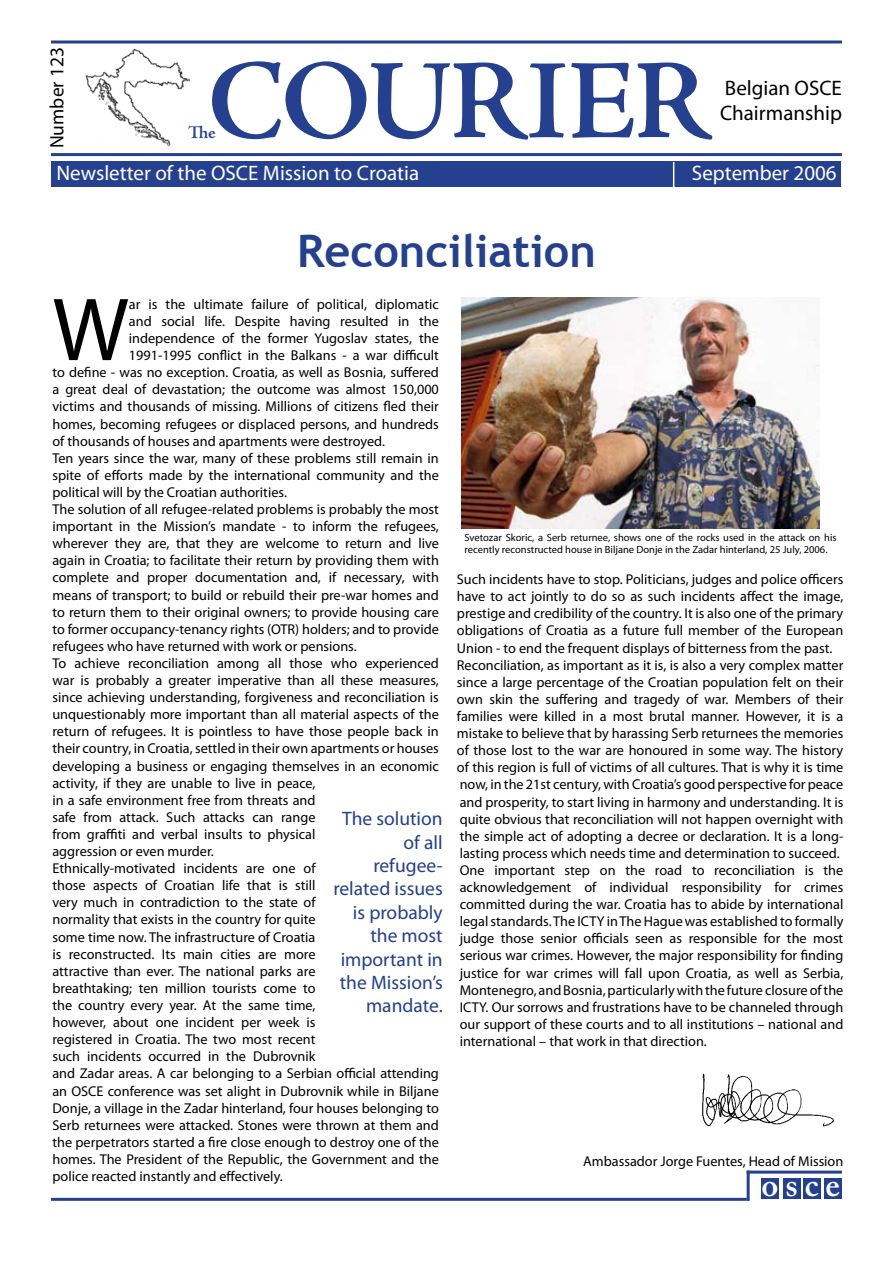
<style>
.page{position:relative;width:893px;height:1263px;background:#fff}
.page>*{position:absolute;margin:0;border:0;box-sizing:border-box;transform-origin:0 0}
.t1{font:600 114px "Adobe Jenson Pro";letter-spacing:-.03em;color:#24408f}
.t2{font:90.3px "Myriad Pro";color:#000}
.t3{font:700 45px "Trebuchet MS";color:#24408f}
.t4{font:600 33.3px "Adobe Caslon Pro";color:#fff}
.t5{font:21px "Myriad Pro";color:#fff}
.t6{font:21px/25.2px "Myriad Pro";color:#000}
.t7{font:19.5px/23.4px "Myriad Pro";color:#24408f;text-align:right}
.t8{font:19.5px "Myriad Pro";color:#000}
.t9{font:600 18px "Adobe Jenson Pro";color:#24408f}
.t10{font:14.25px/17.1px "Myriad Pro";color:#000}
.t11{font:10.5px/12.6px "Myriad Pro";color:#000}
</style>
<div class="page">
<img style="left:85px;top:50px;width:104px;height:97px">
<hr style="left:51px;top:1198px;width:696px;height:3px;background:#24408f">
<img style="left:462px;top:298px;width:357px;height:230px">
<hr style="left:51px;top:153px;width:791px;height:3px;background:#24408f">
<svg style="left:51px;top:40px;width:791px;height:4px;background:#5a6faa"></svg>
<div style="left:52px;top:162px;width:789px;height:25px;background:#24408f"></div>
<svg style="left:673px;top:162px;width:1px;height:25px"></svg>
<div style="left:783px;top:1179px;width:17px;height:20px;background:#24408f"></div>
<div style="left:804px;top:1179px;width:17px;height:20px;background:#24408f"></div>
<div style="left:825px;top:1179px;width:17px;height:20px;background:#24408f"></div>
<div style="left:761px;top:1179px;width:17px;height:20px;background:#24408f"></div>
<hr style="left:747px;top:1170px;width:3px;height:31px;background:#24408f">
<hr style="left:747px;top:1170px;width:95px;height:3px;background:#24408f">
<img style="left:702px;top:1073px;width:132px;height:54px">
<h3 class="t8" style="left:45px;top:148px;width:103px;rotate:-90deg">Number 123</h3>
<h3 class="t5" style="left:56px;top:160px;width:364px">Newsletter of the OSCE Mission to Croatia</h3>
<h3 class="t5" style="left:692px;top:160px;width:146px">September 2006</h3>
<h1 class="t1" style="left:207px;top:37px;width:504px">COURIER</h1>
<h3 class="t6" style="left:720px;top:75px;width:123px">Belgian OSCE<br>Chairmanship</h3>
<p class="t9" style="left:188px;top:123px;width:29px">The</p>
<h3 class="t3" style="left:297px;top:223px;width:300px">Reconciliation</h3>
<h2 class="t2" style="left:52px;top:274px;width:78px">W</h2>
<p class="t10" style="left:129px;top:295px;width:311px">ar is the ultimate failure of political, diplomatic</p>
<p class="t10" style="left:129px;top:312px;width:311px">and social life. Despite having resulted in the</p>
<p class="t10" style="left:129px;top:329px;width:311px">independence of the former Yugoslav states, the</p>
<p class="t10" style="left:129px;top:347px;width:312px">1991-1995 conflict in the Balkans - a war difficult</p>
<p class="t10" style="left:52px;top:364px;width:388px">to define - was no exception. Croatia, as well as Bosnia, suffered</p>
<p class="t10" style="left:52px;top:381px;width:388px">a great deal of devastation; the outcome was almost 150,000</p>
<p class="t10" style="left:52px;top:398px;width:388px">victims and thousands of missing. Millions of citizens fled their</p>
<p class="t10" style="left:52px;top:415px;width:388px">homes, becoming refugees or displaced persons, and hundreds</p>
<p class="t10" style="left:52px;top:432px;width:334px">of thousands of houses and apartments were destroyed.</p>
<p class="t10" style="left:52px;top:449px;width:388px">Ten years since the war, many of these problems still remain in</p>
<p class="t10" style="left:52px;top:466px;width:388px">spite of efforts made by the international community and the</p>
<p class="t10" style="left:52px;top:483px;width:236px">political will by the Croatian authorities.</p>
<p class="t10" style="left:52px;top:500px;width:388px">The solution of all refugee-related problems is probably the most</p>
<p class="t10" style="left:52px;top:518px;width:388px">important in the Mission’s mandate - to inform the refugees,</p>
<p class="t10" style="left:52px;top:535px;width:388px">wherever they are, that they are welcome to return and live</p>
<p class="t10" style="left:52px;top:552px;width:388px">again in Croatia; to facilitate their return by providing them with</p>
<p class="t10" style="left:52px;top:569px;width:388px">complete and proper documentation and, if necessary, with</p>
<p class="t10" style="left:52px;top:586px;width:388px">means of transport; to build or rebuild their pre-war homes and</p>
<p class="t10" style="left:52px;top:603px;width:388px">to return them to their original owners; to provide housing care</p>
<p class="t10" style="left:52px;top:620px;width:388px">to former occupancy-tenancy rights (OTR) holders; and to provide</p>
<p class="t10" style="left:52px;top:637px;width:306px">refugees who have returned with work or pensions.</p>
<p class="t10" style="left:52px;top:654px;width:388px">To achieve reconciliation among all those who experienced</p>
<p class="t10" style="left:52px;top:671px;width:388px">war is probably a greater imperative than all these measures,</p>
<p class="t10" style="left:52px;top:689px;width:388px">since achieving understanding, forgiveness and reconciliation is</p>
<p class="t10" style="left:52px;top:706px;width:388px">unquestionably more important than all material aspects of the</p>
<p class="t10" style="left:52px;top:723px;width:388px">return of refugees. It is pointless to have those people back in</p>
<p class="t10" style="left:52px;top:740px;width:388px">their country, in Croatia, settled in their own apartments or houses</p>
<p class="t10" style="left:52px;top:757px;width:388px">developing a business or engaging themselves in an economic</p>
<p class="t10" style="left:52px;top:774px;width:265px">activity, if they are unable to live in peace,</p>
<p class="t10" style="left:52px;top:791px;width:265px">in a safe environment free from threats and</p>
<p class="t10" style="left:52px;top:808px;width:265px">safe from attack. Such attacks can range</p>
<p class="t10" style="left:52px;top:825px;width:265px">from graffiti and verbal insults to physical</p>
<p class="t10" style="left:52px;top:842px;width:163px">aggression or even murder.</p>
<p class="t10" style="left:52px;top:860px;width:265px">Ethnically-motivated incidents are one of</p>
<p class="t10" style="left:52px;top:877px;width:265px">those aspects of Croatian life that is still</p>
<p class="t10" style="left:52px;top:894px;width:265px">very much in contradiction to the state of</p>
<p class="t10" style="left:52px;top:911px;width:265px">normality that exists in the country for quite</p>
<p class="t10" style="left:52px;top:928px;width:265px">some time now. The infrastructure of Croatia</p>
<p class="t10" style="left:52px;top:945px;width:265px">is reconstructed. Its main cities are more</p>
<p class="t10" style="left:52px;top:962px;width:265px">attractive than ever. The national parks are</p>
<p class="t10" style="left:52px;top:979px;width:265px">breathtaking; ten million tourists come to</p>
<p class="t10" style="left:52px;top:996px;width:265px">the country every year. At the same time,</p>
<p class="t10" style="left:52px;top:1013px;width:265px">however, about one incident per week is</p>
<p class="t10" style="left:52px;top:1031px;width:265px">registered in Croatia. The two most recent</p>
<p class="t10" style="left:52px;top:1048px;width:265px">such incidents occurred in the Dubrovnik</p>
<p class="t10" style="left:52px;top:1065px;width:388px">and Zadar areas. A car belonging to a Serbian official attending</p>
<p class="t10" style="left:52px;top:1082px;width:388px">an OSCE conference was set alight in Dubrovnik while in Biljane</p>
<p class="t10" style="left:52px;top:1099px;width:388px">Donje, a village in the Zadar hinterland, four houses belonging to</p>
<p class="t10" style="left:52px;top:1116px;width:388px">Serb returnees were attacked. Stones were thrown at them and</p>
<p class="t10" style="left:52px;top:1133px;width:388px">the perpetrators started a fire close enough to destroy one of the</p>
<p class="t10" style="left:52px;top:1150px;width:388px">homes. The President of the Republic, the Government and the</p>
<p class="t10" style="left:52px;top:1167px;width:232px">police reacted instantly and effectively.</p>
<h3 class="t7" style="left:333px;top:806px;width:111px">The solution of all refugee&shy;related issues is probably the most important in the Mission’s mandate.</h3>
<p class="t11" style="left:465px;top:531px;width:374px">Svetozar Skoric, a Serb returnee, shows one of the rocks used in the attack on his recently reconstructed house in Biljane Donje in the Zadar hinterland, 25 July, 2006.</p>
<p class="t10" style="left:457px;top:571px;width:388px">Such incidents have to stop. Politicians, judges and police officers have to act jointly to do so as such incidents affect the image, prestige and credibility of the country. It is also one of the primary obligations of Croatia as a future full member of the European Union - to end the frequent displays of bitterness from the past.<br>Reconciliation, as important as it is, is also a very complex matter since a large percentage of the Croatian population felt on their own skin the suffering and tragedy of war. Members of their families were killed in a most brutal manner. However, it is a mistake to believe that by harassing Serb returnees the memories of those lost to the war are honoured in some way. The history of this region is full of victims of all cultures. That is why it is time now, in the 21st century, with Croatia’s good perspective for peace and prosperity, to start living in harmony and understanding. It is quite obvious that reconciliation will not happen overnight with the simple act of adopting a decree or declaration. It is a long&shy;lasting process which needs time and determination to succeed.<br>One important step on the road to reconciliation is the acknowledgement of individual responsibility for crimes committed during the war. Croatia has to abide by international legal standards. The ICTY in The Hague was established to formally judge those senior officials seen as responsible for the most serious war crimes. However, the major responsibility for finding justice for war crimes will fall upon Croatia, as well as Serbia, Montenegro, and Bosnia, particularly with the future closure of the ICTY. Our sorrows and frustrations have to be channeled through our support of these courts and to all institutions – national and international – that work in that direction.</p>
<p class="t10" style="left:583px;top:1152px;width:262px">Ambassador Jorge Fuentes, Head of Mission</p>
<h3 class="t4" style="left:761px;top:1165px;width:80px">o s c e</h3>
</div>
